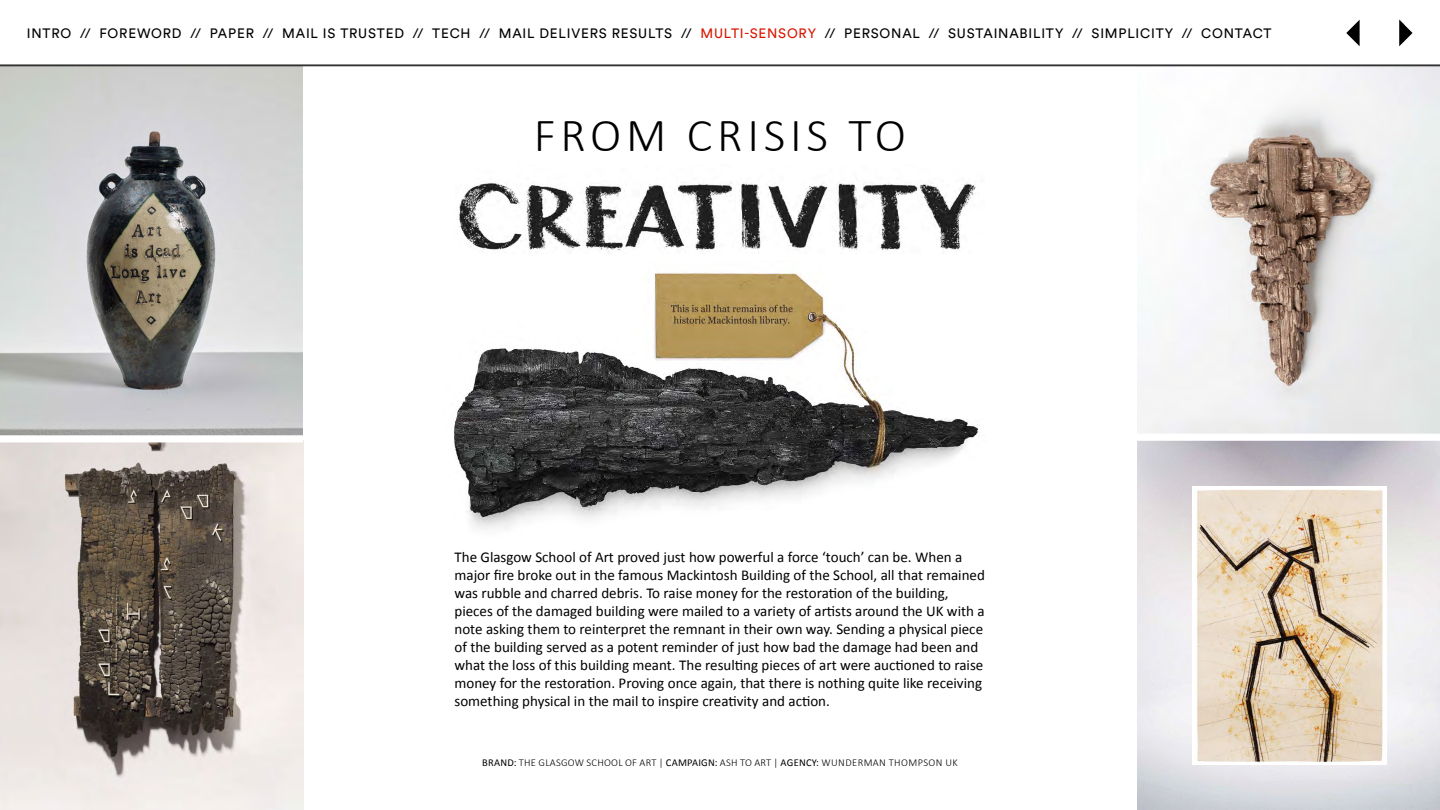
<style>
.page{position:relative;width:1440px;height:810px;background:#fff}
.page>*{position:absolute;margin:0;border:0;box-sizing:border-box;transform-origin:0 0}
.t1{font:300 47.7px "Calibri";letter-spacing:.1em;color:#000}
.t2{font:15px/18px "Calibri";color:#000}
.t3{font:13.5px "Circular Std";letter-spacing:.06em;color:#000}
.t4{font:300 10.5px "Calibri";letter-spacing:.02em;color:#000}
.s1{color:#d91700}
.s2{font-weight:400}
</style>
<div class="page">
<img style="left:0;top:67px;width:303px;height:368px">
<img style="left:0;top:442px;width:303px;height:368px">
<img style="left:1192px;top:489px;width:194px;height:274px">
<img style="left:1137px;top:67px;width:303px;height:367px">
<img style="left:453px;top:272px;width:526px;height:257px">
<img style="left:458px;top:182px;width:518px;height:72px">
<svg style="left:0;top:19px;width:1440px;height:48px"></svg>
<svg style="left:1399px;top:20px;width:14px;height:26px"></svg>
<svg style="left:1346px;top:20px;width:14px;height:26px"></svg>
<p class="t3" style="left:27px;top:25px;width:1246px">INTRO // FOREWORD // PAPER // MAIL IS TRUSTED // TECH // MAIL DELIVERS RESULTS // <span class="s1">MULTI-SENSORY</span> // PERSONAL // SUSTAINABILITY // SIMPLICITY // CONTACT</p>
<p class="t1" style="left:534px;top:106px;width:374px">FROM CRISIS TO</p>
<p class="t2" style="left:454px;top:548px;width:532px">The Glasgow School of Art proved just how powerful a force ‘touch’ can be. When a major fire broke out in the famous Mackintosh Building of the School, all that remained was rubble and charred debris. To raise money for the restoration of the building, pieces of the damaged building were mailed to a variety of artists around the UK with a note asking them to reinterpret the remnant in their own way. Sending a physical piece of the building served as a potent reminder of just how bad the damage had been and what the loss of this building meant. The resulting pieces of art were auctioned to raise money for the restoration. Proving once again, that there is nothing quite like receiving something physical in the mail to inspire creativity and action.</p>
<p class="t4" style="left:482px;top:756px;width:477px"><span class="s2">BRAND:</span> THE GLASGOW SCHOOL OF ART | <span class="s2">CAMPAIGN:</span> ASH TO ART | <span class="s2">AGENCY:</span> WUNDERMAN THOMPSON UK</p>
</div>
